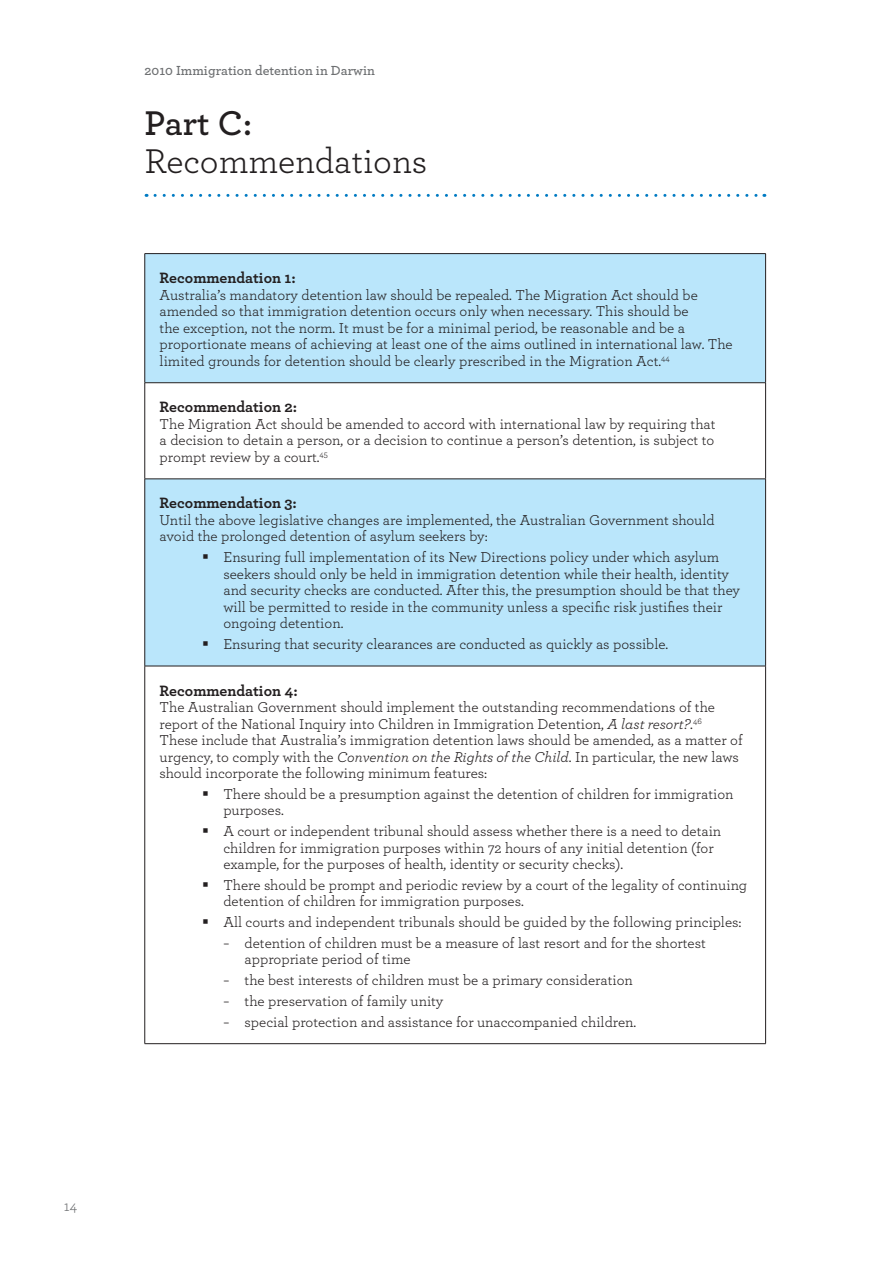
<style>
.page{position:relative;width:893px;height:1263px;background:#fff}
.page>*{position:absolute;margin:0;border:0;box-sizing:border-box;transform-origin:0 0}
.t1{font:36px "Archer";color:#231f20}
.t2{font:600 36px "Archer";color:#231f20}
.t3{font:700 15.75px "Archer";color:#231f20}
.t4{font:15px/16.5px "Archer";color:#231f20}
.t5{font:15px "Archer";color:#6d6f71}
.t6{font:600 13.8px "Archer";color:#6d6f71}
.s1{font-style:italic}
</style>
<div class="page">
<svg style="left:155px;top:194px;width:610px;height:3px"></svg>
<svg style="left:145px;top:254px;width:620px;height:412px;fill:#bae6fb"></svg>
<hr style="left:145px;top:253px;width:621px;height:1px;background:#231f20">
<hr style="left:144px;top:254px;width:1px;height:129px;background:#231f20">
<hr style="left:765px;top:254px;width:1px;height:129px;background:#231f20">
<hr style="left:145px;top:382px;width:621px;height:1px;background:#231f20">
<hr style="left:144px;top:383px;width:1px;height:96px;background:#231f20">
<hr style="left:765px;top:383px;width:1px;height:96px;background:#231f20">
<hr style="left:145px;top:479px;width:621px;height:1px;background:#231f20">
<hr style="left:144px;top:479px;width:1px;height:187px;background:#231f20">
<hr style="left:765px;top:479px;width:1px;height:187px;background:#231f20">
<hr style="left:145px;top:666px;width:621px;height:1px;background:#231f20">
<hr style="left:144px;top:666px;width:1px;height:377px;background:#231f20">
<hr style="left:765px;top:666px;width:1px;height:377px;background:#231f20">
<hr style="left:145px;top:1043px;width:621px;height:1px;background:#231f20">
<svg style="left:203px;top:554px;width:5px;height:5px"></svg>
<svg style="left:203px;top:641px;width:5px;height:5px"></svg>
<p class="t6" style="left:145px;top:60px;width:232px">2010 Immigration detention in Darwin</p>
<h1 class="t2" style="left:145px;top:96px;width:109px">Part C:</h1>
<h1 class="t1" style="left:145px;top:136px;width:284px">Recommendations</h1>
<p class="t3" style="left:160px;top:266px;width:138px">Recommendation 1:</p>
<p class="t4" style="left:160px;top:286px;width:575px">Australia’s mandatory detention law should be repealed. The Migration Act should be amended so that immigration detention occurs only when necessary. This should be<br>the exception, not the norm. It must be for a minimal period, be reasonable and be a proportionate means of achieving at least one of the aims outlined in international law. The limited grounds for detention should be clearly prescribed in the Migration Act.<sup>44</sup></p>
<p class="t3" style="left:160px;top:395px;width:139px">Recommendation 2:</p>
<p class="t4" style="left:160px;top:415px;width:557px;text-align:justify">The Migration Act should be amended to accord with international law by requiring that a decision to detain a person, or a decision to continue a person’s detention, is subject to prompt review by a court.<sup>45</sup></p>
<p class="t3" style="left:160px;top:491px;width:139px">Recommendation 3:</p>
<p class="t4" style="left:160px;top:511px;width:557px">Until the above legislative changes are implemented, the Australian Government should avoid the prolonged detention of asylum seekers by:</p>
<p class="t4" style="left:223px;top:548px;width:518px">Ensuring full implementation of its New Directions policy under which asylum seekers should only be held in immigration detention while their health, identity and security checks are conducted. After this, the presumption should be that they will be permitted to reside in the community unless a specific risk justifies their ongoing detention.</p>
<p class="t4" style="left:223px;top:635px;width:446px">Ensuring that security clearances are conducted as quickly as possible.</p>
<p class="t3" style="left:160px;top:678px;width:140px">Recommendation 4:</p>
<p class="t4" style="left:160px;top:698px;width:584px">The Australian Government should implement the outstanding recommendations of the report of the National Inquiry into Children in Immigration Detention, <span class="s1">A last resort?</span>.<sup>46<br></sup>These include that Australia’s immigration detention laws should be amended, as a matter of urgency, to comply with the <span class="s1">Convention on the Rights of the Child</span>. In particular, the new laws should incorporate the following minimum features:</p>
<p class="t4" style="left:223px;top:785px;width:512px">There should be a presumption against the detention of children for immigration purposes.</p>
<p class="t4" style="left:223px;top:822px;width:499px">A court or independent tribunal should assess whether there is a need to detain children for immigration purposes within 72 hours of any initial detention (for example, for the purposes of health, identity or security checks).</p>
<p class="t4" style="left:223px;top:876px;width:525px">There should be prompt and periodic review by a court of the legality of continuing detention of children for immigration purposes.</p>
<p class="t4" style="left:223px;top:911px;width:520px;line-height:20.7px">All courts and independent tribunals should be guided by the following principles: − detention of children must be a measure of last resort and for the shortest</p>
<p class="t4" style="left:223px;top:948px;width:414px;line-height:20.7px;text-indent:21px">appropriate period of time<br>− the best interests of children must be a primary consideration − the preservation of family unity<br>− special protection and assistance for unaccompanied children.</p>
<p class="t5" style="left:64px;top:1196px;width:15px">14</p>
</div>
